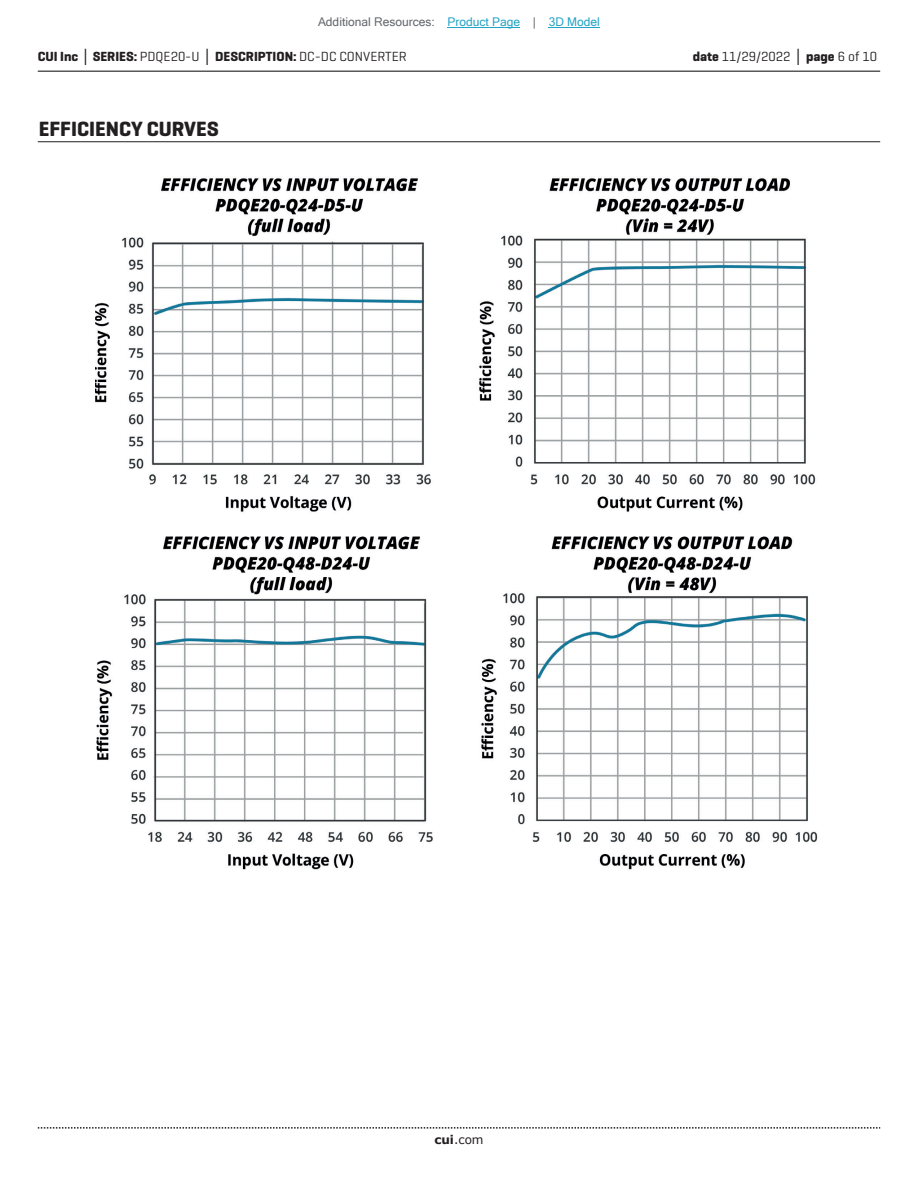
<style>
.page{position:relative;width:918px;height:1188px;background:#fff}
.page>*{position:absolute;margin:0;border:0;box-sizing:border-box;transform-origin:0 0}
.t1{font:700 21px "Geogrotesque";color:#231f20}
.t2{font:700 13.5px "Geogrotesque";color:#231f20}
.t3{font:13.5px "Geogrotesque";color:#231f20}
.t4{font:12px "Microsoft Sans Serif";color:#63676b}
.t5{font:12px "Verdana";color:#231f20}
.s1{color:#23a4c6}
.s2{font-family:"Verdana"}
.s3{font-weight:400}
.s4{font-weight:700}
.s5{font-family:"Verdana";font-weight:700}
</style>
<div class="page">
<hr style="left:38px;top:71px;width:842px;height:1px;background:#231f20">
<svg style="left:38px;top:1127px;width:842px;height:2px"></svg>
<hr style="left:38px;top:141px;width:842px;height:1px;background:#231f20">
<img style="left:96px;top:178px;width:722px;height:692px">
<hr style="left:448px;top:27px;width:72px;height:1px;background:#23a4c6">
<hr style="left:549px;top:27px;width:51px;height:1px;background:#23a4c6">
<p class="t4" style="left:318px;top:15px;width:283px">Additional Resources: <span class="s1">Product Page</span> | <span class="s1">3D Model</span></p>
<p class="t2" style="left:38px;top:48px;width:371px">CUI Inc <span class="s2">│</span> SERIES: <span class="s3">PDQE20-U</span> <span class="s2">│</span> DESCRIPTION: <span class="s3">DC-DC CONVERTER</span></p>
<p class="t3" style="left:693px;top:48px;width:186px"><span class="s4">date</span> 11/29/2022 <span class="s5">│</span> <span class="s4">page</span> 6 of 10</p>
<h1 class="t1" style="left:39px;top:116px;width:181px">EFFICIENCY CURVES</h1>
<p class="t5" style="left:434px;top:1131px;width:51px"><span class="s4">cui</span>.com</p>
</div>
